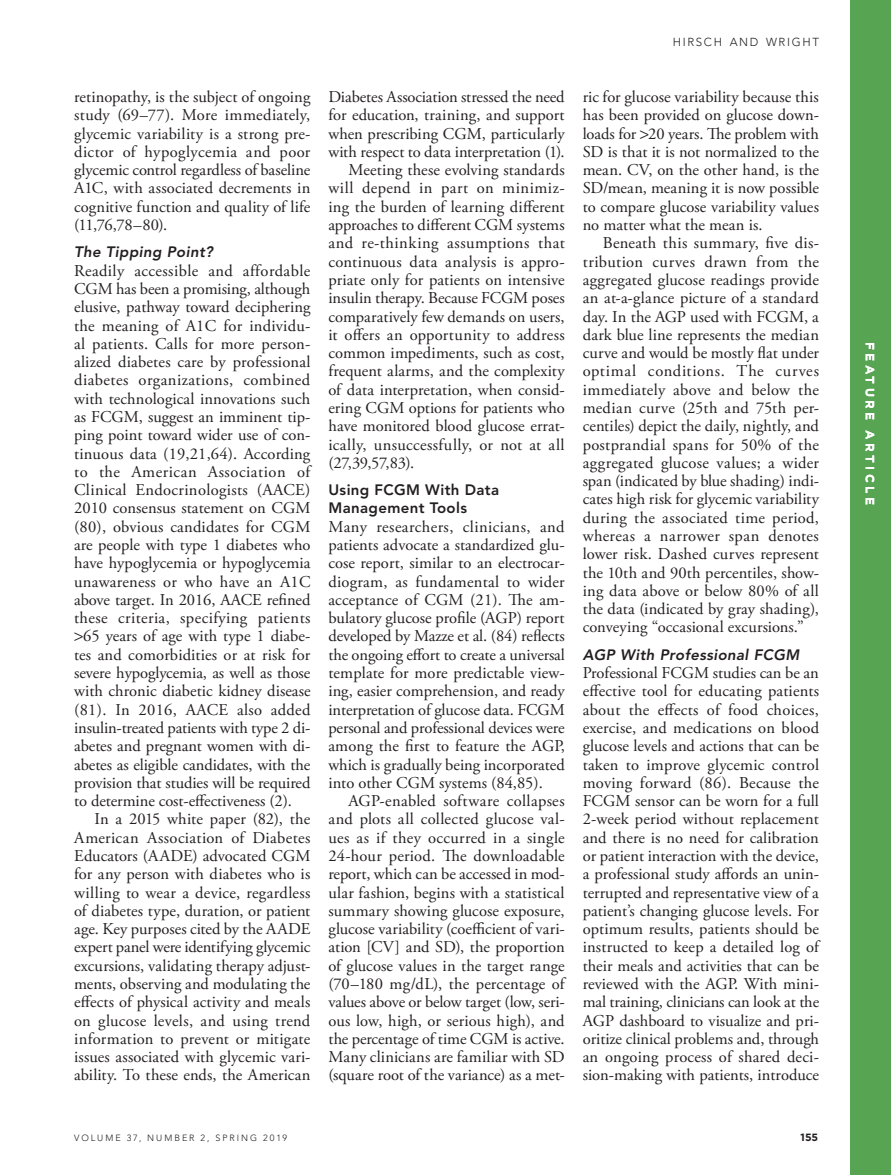
<style>
.page{position:relative;width:891px;height:1175px;background:#fff}
.page>*{position:absolute;margin:0;border:0;box-sizing:border-box;transform-origin:0 0}
.BODY_-_2nd_PARA{font:16.5px/18.3px "Adobe Garamond Pro";letter-spacing:.005em;color:#231f20;text-align:justify}
.BODY_-_1st_PARA{font:16.5px/18.3px "Adobe Garamond Pro";letter-spacing:.005em;color:#231f20;text-align:justify}
.BODY_-_1st_PARA-2{font:16.5px "Adobe Garamond Pro";letter-spacing:.025em;color:#231f20}
.BODY_-_1st_PARA-3{font:16.5px "Adobe Garamond Pro";letter-spacing:.03em;color:#231f20}
.BODY_-_1st_PARA-4{font:16.5px "Adobe Garamond Pro";letter-spacing:.035em;color:#231f20}
.H2_-_BOLD_ITALIC{font:italic 800 15px "Avenir LT Std";letter-spacing:.025em;color:#231f20}
.H1_-_BOLD{font:800 15px/18.3px "Avenir LT Std";letter-spacing:.025em;color:#231f20}
.t1{font:700 12px "Gotham";letter-spacing:.28em;color:#fff}
.t2{font:300 11.55px "Avenir LT Std";letter-spacing:.145em;color:#231f20}
.t3{font:700 10.5px "Gotham";color:#231f20}
.t4{font:300 9px "Avenir LT Std";letter-spacing:.215em;color:#231f20}
</style>
<div class="page">
<div style="left:850px;top:0;width:41px;height:1174px;background:#57a453"></div>
<p class="t2" style="left:673px;top:35px;width:148px">HIRSCH AND WRIGHT</p>
<p class="BODY_-_2nd_PARA" style="left:74px;top:88px;width:238px">retinopathy, is the subject of ongoing study (69–77). More immediately, glycemic variability is a strong pre&shy;dictor of hypoglycemia and poor glycemic control regardless of baseline A1C, with associated decrements in cognitive function and quality of life (11,76,78–80).</p>
<p class="H2_-_BOLD_ITALIC" style="left:74px;top:243px;width:140px">The Tipping Point?</p>
<p class="BODY_-_1st_PARA-2" style="left:74px;top:260px;width:238px">Readily accessible and affordable</p>
<p class="BODY_-_1st_PARA" style="left:74px;top:280px;width:238px">CGM has been a promising, although</p>
<p class="BODY_-_1st_PARA" style="left:74px;top:298px;width:238px">elusive, pathway toward deciphering</p>
<p class="BODY_-_1st_PARA" style="left:74px;top:317px;width:238px">the meaning of A1C for individu-</p>
<p class="BODY_-_1st_PARA" style="left:74px;top:335px;width:238px">al patients. Calls for more person-</p>
<p class="BODY_-_1st_PARA" style="left:74px;top:353px;width:238px">alized diabetes care by professional</p>
<p class="BODY_-_1st_PARA-3" style="left:74px;top:370px;width:238px">diabetes organizations, combined</p>
<p class="BODY_-_1st_PARA" style="left:74px;top:390px;width:238px">with technological innovations such</p>
<p class="BODY_-_1st_PARA" style="left:74px;top:408px;width:238px">as FCGM, suggest an imminent tip-</p>
<p class="BODY_-_1st_PARA" style="left:74px;top:426px;width:238px">ping point toward wider use of con-</p>
<p class="BODY_-_1st_PARA" style="left:74px;top:445px;width:238px">tinuous data (19,21,64). According</p>
<p class="BODY_-_1st_PARA-4" style="left:74px;top:462px;width:238px">to the American Association of</p>
<p class="BODY_-_1st_PARA" style="left:74px;top:481px;width:238px">Clinical Endocrinologists (AACE)</p>
<p class="BODY_-_1st_PARA" style="left:74px;top:499px;width:238px">2010 consensus statement on CGM</p>
<p class="BODY_-_1st_PARA" style="left:74px;top:518px;width:238px">(80), obvious candidates for CGM</p>
<p class="BODY_-_1st_PARA" style="left:74px;top:536px;width:238px">are people with type 1 diabetes who</p>
<p class="BODY_-_1st_PARA" style="left:74px;top:554px;width:238px">have hypoglycemia or hypoglycemia</p>
<p class="BODY_-_1st_PARA" style="left:74px;top:573px;width:238px">unawareness or who have an A1C</p>
<p class="BODY_-_1st_PARA" style="left:74px;top:591px;width:238px">above target. In 2016, AACE refined</p>
<p class="BODY_-_1st_PARA-2" style="left:74px;top:608px;width:238px">these criteria, specifying patients</p>
<p class="BODY_-_1st_PARA" style="left:83px;top:627px;width:229px">65 years of age with type 1 diabe-</p>
<p class="BODY_-_1st_PARA" style="left:74px;top:646px;width:238px">tes and comorbidities or at risk for</p>
<p class="BODY_-_1st_PARA" style="left:74px;top:664px;width:238px">severe hypoglycemia, as well as those</p>
<p class="BODY_-_1st_PARA" style="left:74px;top:682px;width:238px">with chronic diabetic kidney disease</p>
<p class="BODY_-_1st_PARA" style="left:74px;top:701px;width:238px">(81). In 2016, AACE also added</p>
<p class="BODY_-_1st_PARA" style="left:74px;top:719px;width:238px">insulin-treated patients with type 2 di-</p>
<p class="BODY_-_1st_PARA" style="left:74px;top:737px;width:238px">abetes and pregnant women with di-</p>
<p class="BODY_-_1st_PARA" style="left:74px;top:755px;width:238px">abetes as eligible candidates, with the</p>
<p class="BODY_-_1st_PARA" style="left:74px;top:774px;width:238px">provision that studies will be required</p>
<p class="BODY_-_1st_PARA" style="left:74px;top:792px;width:219px">to determine cost-effectiveness (2).</p>
<p class="BODY_-_2nd_PARA" style="left:74px;top:810px;width:238px;text-indent:20px">In a 2015 white paper (82), the American Association of Diabetes Educators (AADE) advocated CGM for any person with diabetes who is willing to wear a device, regardless of diabetes type, duration, or patient age. Key purposes cited by the AADE expert panel were identifying glycemic excursions, validating therapy adjust&shy;ments, observing and modulating the effects of physical activity and meals on glucose levels, and using trend information to prevent or mitigate issues associated with glycemic vari&shy;ability. To these ends, the American</p>
<p class="BODY_-_2nd_PARA" style="left:328px;top:88px;width:238px">Diabetes Association stressed the need for education, training, and support when prescribing CGM, particularly with respect to data interpretation (1).</p>
<p class="BODY_-_2nd_PARA" style="left:328px;top:161px;width:238px;text-indent:20px">Meeting these evolving standards will depend in part on minimiz&shy;ing the burden of learning different approaches to different CGM systems and re-thinking assumptions that continuous data analysis is appro&shy;priate only for patients on intensive insulin therapy. Because FCGM poses comparatively few demands on users, it offers an opportunity to address common impediments, such as cost, frequent alarms, and the complexity of data interpretation, when consid&shy;ering CGM options for patients who have monitored blood glucose errat&shy;ically, unsuccessfully, or not at all (27,39,57,83).</p>
<p class="H1_-_BOLD" style="left:328px;top:481px;width:172px">Using FCGM With Data<br>Management Tools</p>
<p class="BODY_-_1st_PARA" style="left:328px;top:518px;width:238px">Many researchers, clinicians, and patients advocate a standardized glu&shy;cose report, similar to an electrocar&shy;diogram, as fundamental to wider acceptance of CGM (21). The am&shy;bulatory glucose profile (AGP) report developed by Mazze et al. (84) reflects the ongoing effort to create a universal template for more predictable view&shy;ing, easier comprehension, and ready interpretation of glucose data. FCGM personal and professional devices were among the first to feature the AGP, which is gradually being incorporated into other CGM systems (84,85).</p>
<p class="BODY_-_2nd_PARA" style="left:328px;top:792px;width:238px;text-indent:20px">AGP-enabled software collapses and plots all collected glucose val&shy;ues as if they occurred in a single 24-hour period. The downloadable report, which can be accessed in mod&shy;ular fashion, begins with a statistical summary showing glucose exposure, glucose variability (coefficient of vari&shy;ation [CV] and SD), the proportion of glucose values in the target range (70–180 mg/dL), the percentage of values above or below target (low, seri&shy;ous low, high, or serious high), and the percentage of time CGM is active.<br>Many clinicians are familiar with SD (square root of the variance) as a met-</p>
<p class="BODY_-_2nd_PARA" style="left:583px;top:88px;width:238px">ric for glucose variability because this has been provided on glucose down&shy;loads for 20 years. The problem with SD is that it is not normalized to the mean. CV, on the other hand, is the SD/mean, meaning it is now possible to compare glucose variability values no matter what the mean is.</p>
<p class="BODY_-_2nd_PARA" style="left:583px;top:234px;width:238px;text-indent:20px">Beneath this summary, five dis&shy;tribution curves drawn from the aggregated glucose readings provide an at-a-glance picture of a standard day. In the AGP used with FCGM, a dark blue line represents the median curve and would be mostly flat under optimal conditions. The curves immediately above and below the median curve (25th and 75th per&shy;centiles) depict the daily, nightly, and postprandial spans for 50% of the aggregated glucose values; a wider span (indicated by blue shading) indi&shy;cates high risk for glycemic variability during the associated time period, whereas a narrower span denotes lower risk. Dashed curves represent the 10th and 90th percentiles, show&shy;ing data above or below 80% of all the data (indicated by gray shading), conveying “occasional excursions.”</p>
<p class="H2_-_BOLD_ITALIC" style="left:583px;top:645px;width:218px">AGP With Professional FCGM</p>
<p class="BODY_-_1st_PARA" style="left:583px;top:664px;width:238px">Professional FCGM studies can be an effective tool for educating patients about the effects of food choices, exercise, and medications on blood glucose levels and actions that can be taken to improve glycemic control moving forward (86). Because the FCGM sensor can be worn for a full 2-week period without replacement and there is no need for calibration or patient interaction with the device, a professional study affords an unin&shy;terrupted and representative view of a patient’s changing glucose levels. For optimum results, patients should be instructed to keep a detailed log of their meals and activities that can be reviewed with the AGP. With mini&shy;mal training, clinicians can look at the AGP dashboard to visualize and pri&shy;oritize clinical problems and, through an ongoing process of shared deci&shy;sion-making with patients, introduce</p>
<p class="t4" style="left:74px;top:1132px;width:215px">VOLUME 37, NUMBER 2, SPRING 2019</p>
<p class="t3" style="left:801px;top:1130px;width:19px">155</p>
<p class="t1" style="left:878px;top:342px;width:164px;rotate:90deg">FEATURE ARTICLE</p>
</div>
